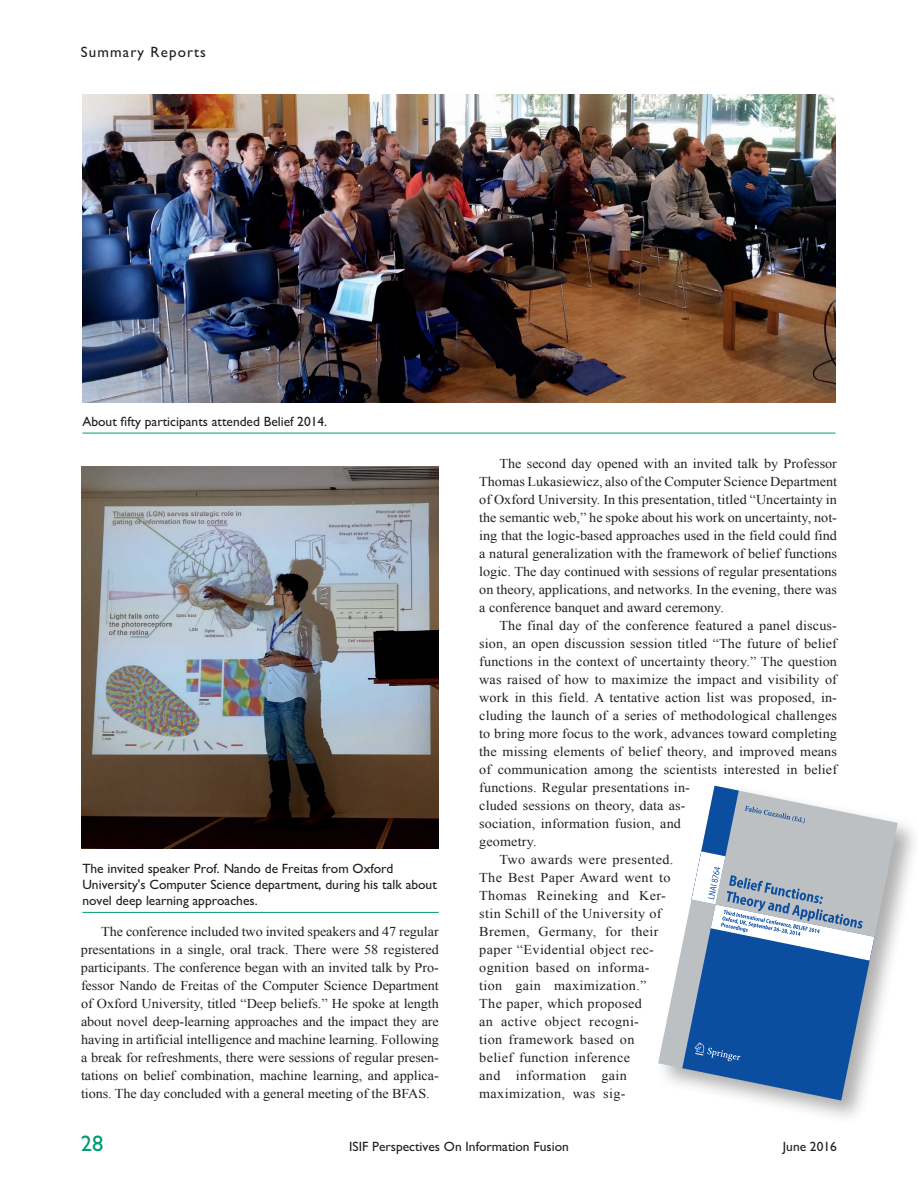
<style>
.page{position:relative;width:918px;height:1188px;background:#fff}
.page>*{position:absolute;margin:0;border:0;box-sizing:border-box;transform-origin:0 0}
.t1{font:22.5px "M Gill Sans";color:#009e75}
.t2{font:15px "M Gill Sans";letter-spacing:.075em;color:#231f20}
.t3{font:13.5px/18px "Times New Roman";letter-spacing:.01em;color:#231f20;text-align:justify;scale:1.05 1}
.t4{font:13.5px/16.2px "M Gill Sans";color:#231f20}
</style>
<div class="page">
<div style="left:655px;top:782px;width:263px;height:343px;background:#231f20;opacity:.36"></div>
<svg style="left:658px;top:786px;width:240px;height:315px"></svg>
<svg style="left:682px;top:786px;width:193px;height:315px"></svg>
<img style="left:81px;top:466px;width:358px;height:383px">
<hr style="left:82px;top:912px;width:357px;height:1px;background:#009e75">
<img style="left:82px;top:94px;width:754px;height:308px">
<hr style="left:82px;top:433px;width:754px;height:1px;background:#009e75">
<p class="t2" style="left:81px;top:44px;width:127px">Summary Reports</p>
<p class="t4" style="left:82px;top:413px;width:246px">About fifty participants attended Belief 2014.</p>
<p class="t4" style="left:82px;top:860px;width:356px">The invited speaker Prof. Nando de Freitas from Oxford<br>University's Computer Science department, during his talk about novel deep learning approaches.</p>
<p class="t3" style="left:81px;top:922px;width:342px;text-indent:20px">The conference included two invited speakers and 47 regular presentations in a single, oral track. There were 58 registered participants. The conference began with an invited talk by Pro&shy;fessor Nando de Freitas of the Computer Science Department of Oxford University, titled “Deep beliefs.” He spoke at length about novel deep-learning approaches and the impact they are having in artificial intelligence and machine learning. Following a break for refreshments, there were sessions of regular presen&shy;tations on belief combination, machine learning, and applica&shy;tions. The day concluded with a general meeting of the BFAS.</p>
<p class="t3" style="left:500px;top:454px;width:323px">The second day opened with an invited talk by Professor</p>
<p class="t3" style="left:479px;top:472px;width:342px">Thomas Lukasiewicz, also of the Computer Science Department</p>
<p class="t3" style="left:479px;top:490px;width:342px">of Oxford University. In this presentation, titled “Uncertainty in</p>
<p class="t3" style="left:479px;top:508px;width:342px">the semantic web,” he spoke about his work on uncertainty, not-</p>
<p class="t3" style="left:479px;top:526px;width:342px">ing that the logic-based approaches used in the field could find</p>
<p class="t3" style="left:479px;top:544px;width:342px">a natural generalization with the framework of belief functions</p>
<p class="t3" style="left:479px;top:562px;width:342px">logic. The day continued with sessions of regular presentations</p>
<p class="t3" style="left:479px;top:580px;width:342px">on theory, applications, and networks. In the evening, there was</p>
<p class="t3" style="left:479px;top:598px;width:235px">a conference banquet and award ceremony.</p>
<p class="t3" style="left:500px;top:616px;width:323px">The final day of the conference featured a panel discus-</p>
<p class="t3" style="left:479px;top:634px;width:342px">sion, an open discussion session titled “The future of belief</p>
<p class="t3" style="left:479px;top:652px;width:342px">functions in the context of uncertainty theory.” The question</p>
<p class="t3" style="left:479px;top:670px;width:342px">was raised of how to maximize the impact and visibility of</p>
<p class="t3" style="left:479px;top:688px;width:342px">work in this field. A tentative action list was proposed, in-</p>
<p class="t3" style="left:479px;top:706px;width:342px">cluding the launch of a series of methodological challenges</p>
<p class="t3" style="left:479px;top:724px;width:342px">to bring more focus to the work, advances toward completing</p>
<p class="t3" style="left:479px;top:742px;width:342px">the missing elements of belief theory, and improved means</p>
<p class="t3" style="left:479px;top:760px;width:342px">of communication among the scientists interested in belief</p>
<p class="t3" style="left:479px;top:778px;width:202px">functions. Regular presentations in-</p>
<p class="t3" style="left:479px;top:796px;width:198px">cluded sessions on theory, data as-</p>
<p class="t3" style="left:479px;top:814px;width:194px">sociation, information fusion, and</p>
<p class="t3" style="left:479px;top:832px;width:56px">geometry.</p>
<p class="t3" style="left:500px;top:850px;width:167px">Two awards were presented.</p>
<p class="t3" style="left:479px;top:868px;width:184px">The Best Paper Award went to</p>
<p class="t3" style="left:479px;top:886px;width:179px">Thomas Reineking and Ker-</p>
<p class="t3" style="left:479px;top:904px;width:175px">stin Schill of the University of</p>
<p class="t3" style="left:479px;top:922px;width:172px">Bremen, Germany, for their</p>
<p class="t3" style="left:479px;top:940px;width:168px">paper “Evidential object rec-</p>
<p class="t3" style="left:479px;top:958px;width:164px">ognition based on informa-</p>
<p class="t3" style="left:479px;top:976px;width:161px">tion gain maximization.”</p>
<p class="t3" style="left:479px;top:994px;width:157px">The paper, which proposed</p>
<p class="t3" style="left:479px;top:1012px;width:154px">an active object recogni-</p>
<p class="t3" style="left:479px;top:1030px;width:149px">tion framework based on</p>
<p class="t3" style="left:479px;top:1048px;width:145px">belief function inference</p>
<p class="t3" style="left:479px;top:1066px;width:142px">and information gain</p>
<p class="t3" style="left:479px;top:1084px;width:141px">maximization, was sig-</p>
<p class="t1" style="left:81px;top:1131px;width:24px">28</p>
<p class="t4" style="left:349px;top:1139px;width:221px">ISIF Perspectives On Information Fusion</p>
<p class="t4" style="left:783px;top:1139px;width:56px">June 2016</p>
</div>
